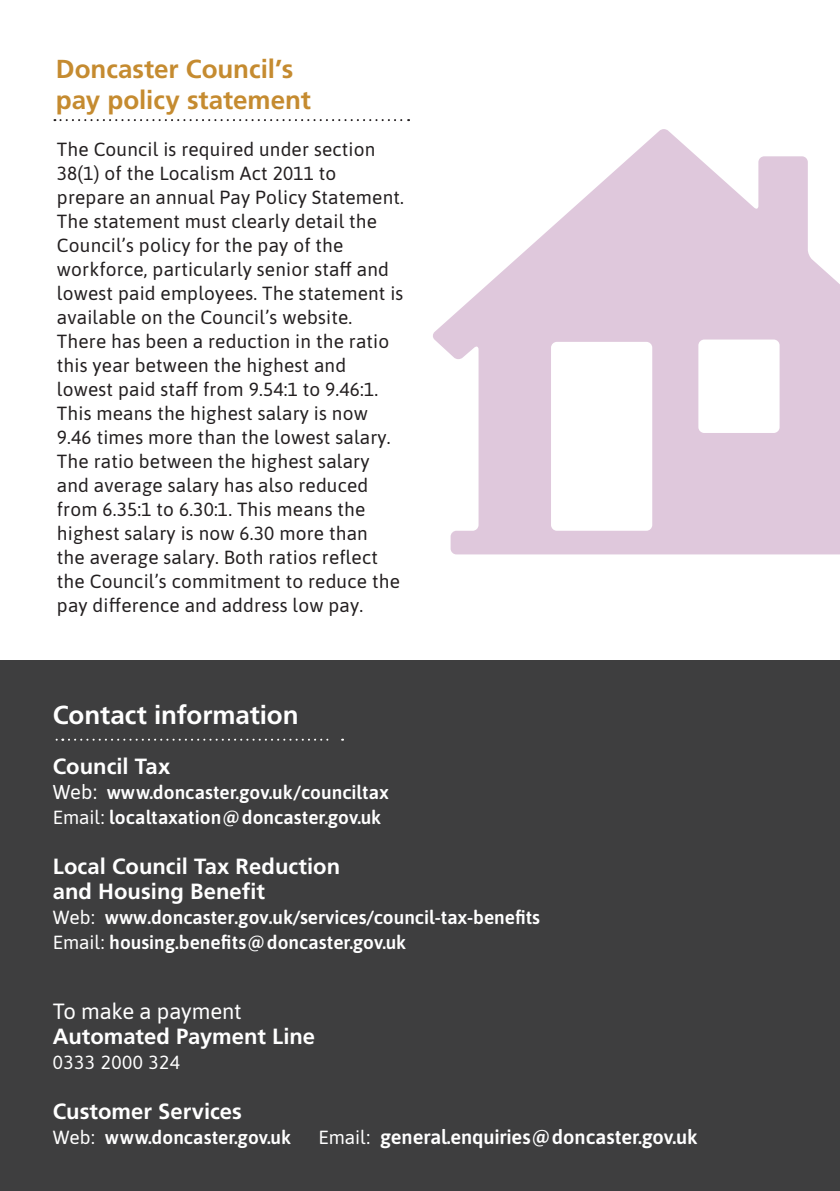
<style>
.page{position:relative;width:840px;height:1191px;background:#fff}
.page>*{position:absolute;margin:0;border:0;box-sizing:border-box;transform-origin:0 0}
.t1{font:700 26px/31.2px "Frutiger";color:#c58b30}
.t2{font:700 26px "Frutiger";letter-spacing:-.005em;color:#fff}
.t3{font:700 22px/25px "Frutiger";color:#fff}
.t4{font:22px "Asap";letter-spacing:-.01em;color:#fff}
.t5{font:600 20px "Asap";letter-spacing:-.005em;color:#fff}
.t6{font:19px/24px "Asap";letter-spacing:.01em;color:#231f20}
.t7{font:600 19px/25px "Asap";color:#fff}
.t8{font:19px "Asap";letter-spacing:.025em;color:#fff}
.s1{font-weight:400;font-size:20px}
.s2{font-weight:400}
.s3{font-weight:400;font-size:19px}
</style>
<div class="page">
<svg style="left:54px;top:119px;width:355px;height:2px"></svg>
<div style="left:0;top:660px;width:839px;height:531px;background:#3e3e3f"></div>
<svg style="left:57px;top:738px;width:270px;height:2px"></svg>
<svg style="left:433px;top:129px;width:406px;height:425px;fill:#dfc8dc"></svg>
<h1 class="t1" style="left:56px;top:53px;width:256px">Doncaster Council’s pay policy statement</h1>
<p class="t6" style="left:57px;top:136px;width:348px">The Council is required under section 38(1) of the Localism Act 2011 to prepare an annual Pay Policy Statement.<br>The statement must clearly detail the Council’s policy for the pay of the workforce, particularly senior staff and lowest paid employees. The statement is available on the Council’s website.<br>There has been a reduction in the ratio this year between the highest and lowest paid staff from 9.54:1 to 9.46:1.<br>This means the highest salary is now 9.46 times more than the lowest salary.<br>The ratio between the highest salary and average salary has also reduced from 6.35:1 to 6.30:1. This means the highest salary is now 6.30 more than<br>the average salary. Both ratios reflect the Council’s commitment to reduce the pay difference and address low pay.</p>
<h1 class="t2" style="left:53px;top:699px;width:247px">Contact information</h1>
<p class="t3" style="left:53px;top:753px;width:119px">Council Tax</p>
<p class="t7" style="left:53px;top:779px;width:337px"><span class="s1">Web:</span> www.doncaster.gov.uk/counciltax<br><span class="s2">Email:</span> localtaxation@doncaster.gov.uk</p>
<p class="t3" style="left:53px;top:853px;width:289px">Local Council Tax Reduction and Housing Benefit</p>
<p class="t7" style="left:53px;top:904px;width:488px"><span class="s2">Web:</span> www.doncaster.gov.uk/services/council-tax-benefits<br><span class="s2">Email:</span> housing.benefits@doncaster.gov.uk</p>
<p class="t4" style="left:53px;top:996px;width:190px">To make a payment</p>
<p class="t3" style="left:53px;top:1023px;width:264px">Automated Payment Line</p>
<p class="t8" style="left:53px;top:1049px;width:129px">0333 2000 324</p>
<p class="t3" style="left:53px;top:1098px;width:191px">Customer Services</p>
<p class="t7" style="left:53px;top:1124px;width:239px"><span class="s2">Web:</span> www.doncaster.gov.uk</p>
<p class="t5" style="left:318px;top:1123px;width:380px"><span class="s3">Email:</span> general.enquiries@doncaster.gov.uk</p>
</div>
